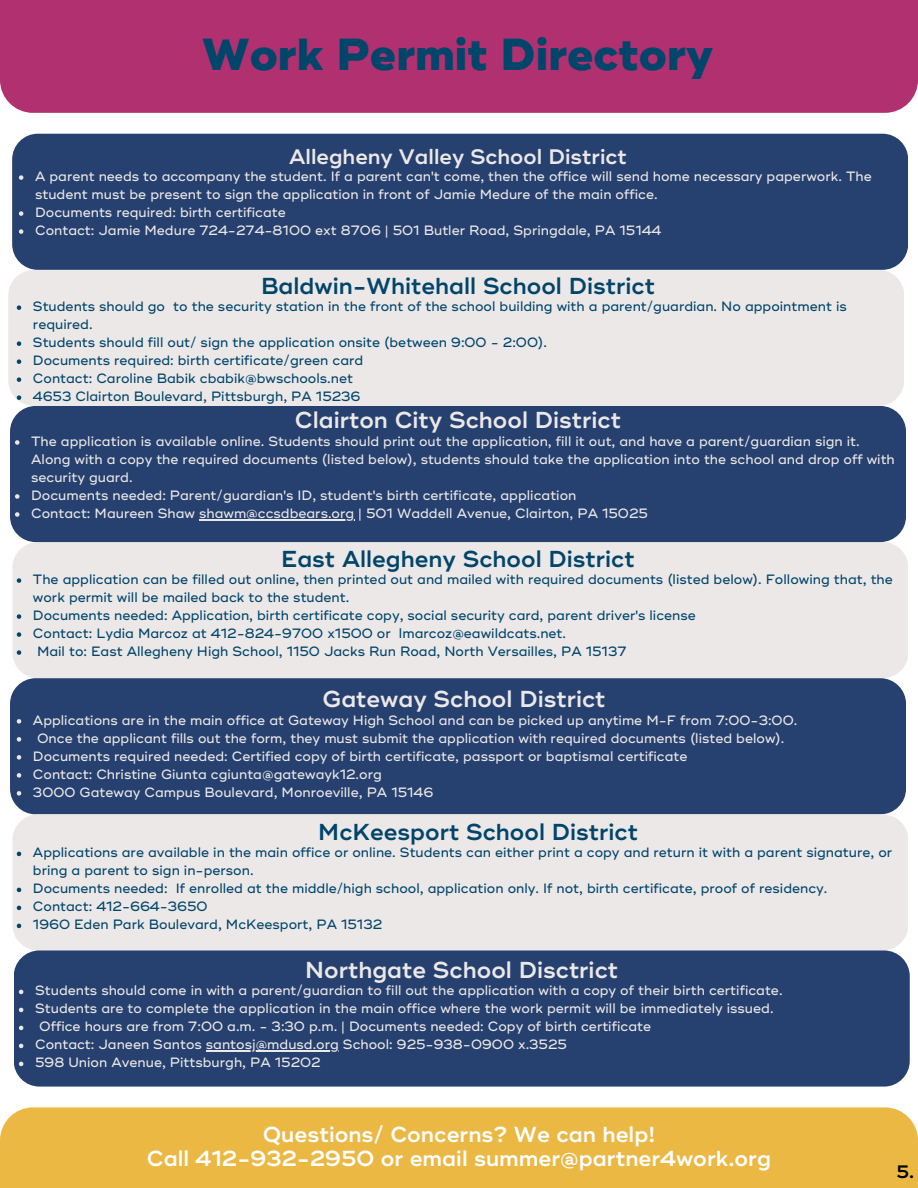
<style>
.page{position:relative;width:918px;height:1188px;background:#fff}
.page>*{position:absolute;margin:0;border:0;box-sizing:border-box;transform-origin:0 0}
.t1{font:800 44.85px "Ridley Grotesk";color:#00456a}
.t2{font:600 23.1px "Ridley Grotesk";color:#00456a}
.t3{font:600 23.1px "Ridley Grotesk";color:#ede8e8}
.t4{font:600 21.75px/23.7px "Ridley Grotesk";color:#fff;text-align:center}
.t5{font:600 21px "Ridley Grotesk";color:#ede8e8}
.t6{font:600 18px "Ridley Grotesk";color:#000}
.t7{font:500 13.5px/18px "Ridley Grotesk";color:#ede8e8}
.t8{font:500 13.5px/18px "Ridley Grotesk";color:#00456a}
</style>
<div class="page">
<div style="left:0;top:0;width:918px;height:113px;background:#b1306f"></div>
<div style="left:0;top:1107px;width:918px;height:81px;background:#ecb844"></div>
<div style="left:8px;top:270px;width:896px;height:136px;background:#ede8e8;border-radius:26px"></div>
<div style="left:12px;top:134px;width:896px;height:136px;background:#26416f;border-radius:26px"></div>
<svg style="left:19px;top:175px;width:4px;height:5px"></svg>
<svg style="left:19px;top:211px;width:4px;height:5px"></svg>
<svg style="left:19px;top:229px;width:4px;height:5px"></svg>
<svg style="left:17px;top:305px;width:4px;height:5px"></svg>
<svg style="left:17px;top:341px;width:4px;height:5px"></svg>
<svg style="left:17px;top:359px;width:4px;height:5px"></svg>
<svg style="left:17px;top:377px;width:4px;height:5px"></svg>
<svg style="left:17px;top:395px;width:4px;height:5px"></svg>
<div style="left:12px;top:542px;width:896px;height:136px;background:#ede8e8;border-radius:26px"></div>
<div style="left:10px;top:406px;width:896px;height:136px;background:#26416f;border-radius:26px"></div>
<svg style="left:15px;top:440px;width:4px;height:5px"></svg>
<svg style="left:15px;top:494px;width:4px;height:5px"></svg>
<svg style="left:15px;top:512px;width:4px;height:5px"></svg>
<hr style="left:199px;top:519px;width:155px;height:1px;background:#ede8e8">
<svg style="left:17px;top:578px;width:4px;height:5px"></svg>
<svg style="left:17px;top:614px;width:4px;height:5px"></svg>
<svg style="left:17px;top:632px;width:4px;height:5px"></svg>
<svg style="left:17px;top:650px;width:4px;height:5px"></svg>
<div style="left:10px;top:678px;width:896px;height:136px;background:#26416f;border-radius:26px"></div>
<svg style="left:17px;top:719px;width:4px;height:5px"></svg>
<svg style="left:17px;top:737px;width:4px;height:5px"></svg>
<svg style="left:17px;top:755px;width:4px;height:5px"></svg>
<svg style="left:17px;top:773px;width:4px;height:5px"></svg>
<svg style="left:17px;top:791px;width:4px;height:5px"></svg>
<div style="left:12px;top:814px;width:896px;height:136px;background:#ede8e8;border-radius:26px"></div>
<svg style="left:17px;top:852px;width:4px;height:4px"></svg>
<svg style="left:17px;top:888px;width:4px;height:4px"></svg>
<svg style="left:17px;top:906px;width:4px;height:4px"></svg>
<svg style="left:17px;top:924px;width:4px;height:4px"></svg>
<div style="left:14px;top:950px;width:896px;height:137px;background:#26416f;border-radius:26px"></div>
<svg style="left:19px;top:990px;width:4px;height:4px"></svg>
<svg style="left:19px;top:1008px;width:4px;height:4px"></svg>
<svg style="left:19px;top:1026px;width:4px;height:4px"></svg>
<svg style="left:19px;top:1044px;width:4px;height:4px"></svg>
<hr style="left:206px;top:1050px;width:133px;height:2px;background:#ede8e8">
<svg style="left:19px;top:1062px;width:4px;height:4px"></svg>
<h1 class="t1" style="left:202px;top:27px;width:512px">Work Permit Directory</h1>
<h3 class="t5" style="left:289px;top:144px;width:339px">Allegheny Valley School District</h3>
<p class="t7" style="left:35px;top:168px;width:838px">A parent needs to accompany the student. If a parent can't come, then the office will send home necessary paperwork. The student must be present to sign the application in front of Jamie Medure of the main office.</p>
<p class="t7" style="left:35px;top:204px;width:252px">Documents required: birth certificate</p>
<h2 class="t7" style="left:35px;top:222px;width:628px">Contact: Jamie Medure 724-274-8100 ext 8706 | 501 Butler Road, Springdale, PA 15144</h2>
<p class="t2" style="left:261px;top:272px;width:395px">Baldwin-Whitehall School District</p>
<p class="t8" style="left:33px;top:298px;width:815px">Students should go to the security station in the front of the school building with a parent/guardian. No appointment is required.</p>
<p class="t8" style="left:33px;top:334px;width:515px">Students should fill out/ sign the application onsite (between 9:00 - 2:00).</p>
<p class="t8" style="left:33px;top:352px;width:332px">Documents required: birth certificate/green card</p>
<p class="t8" style="left:33px;top:370px;width:322px">Contact: Caroline Babik cbabik@bwschools.net</p>
<h2 class="t8" style="left:33px;top:388px;width:329px">4653 Clairton Boulevard, Pittsburgh, PA 15236</h2>
<p class="t3" style="left:295px;top:407px;width:328px">Clairton City School District</p>
<p class="t7" style="left:31px;top:433px;width:865px">The application is available online. Students should print out the application, fill it out, and have a parent/guardian sign it.<br>Along with a copy the required documents (listed below), students should take the application into the school and drop off with security guard.</p>
<p class="t7" style="left:31px;top:487px;width:547px">Documents needed: Parent/guardian's ID, student's birth certificate, application</p>
<h2 class="t7" style="left:31px;top:505px;width:618px">Contact: Maureen Shaw shawm@ccsdbears.org | 501 Waddell Avenue, Clairton, PA 15025</h2>
<p class="t2" style="left:281px;top:545px;width:355px">East Allegheny School District</p>
<p class="t8" style="left:33px;top:571px;width:861px">The application can be filled out online, then printed out and mailed with required documents (listed below). Following that, the work permit will be mailed back to the student.</p>
<p class="t8" style="left:33px;top:607px;width:664px">Documents needed: Application, birth certificate copy, social security card, parent driver's license</p>
<h2 class="t8" style="left:33px;top:625px;width:535px">Contact: Lydia Marcoz at 412-824-9700 x1500 or lmarcoz@eawildcats.net.</h2>
<p class="t8" style="left:37px;top:643px;width:591px">Mail to: East Allegheny High School, 1150 Jacks Run Road, North Versailles, PA 15137</p>
<p class="t3" style="left:323px;top:686px;width:284px">Gateway School District</p>
<p class="t7" style="left:33px;top:711px;width:766px">Applications are in the main office at Gateway High School and can be picked up anytime M-F from 7:00-3:00.</p>
<p class="t7" style="left:37px;top:729px;width:749px">Once the applicant fills out the form, they must submit the application with required documents (listed below).</p>
<p class="t7" style="left:33px;top:747px;width:656px">Documents required needed: Certified copy of birth certificate, passport or baptismal certificate</p>
<p class="t7" style="left:33px;top:765px;width:350px">Contact: Christine Giunta cgiunta@gatewayk12.org</p>
<h2 class="t7" style="left:33px;top:783px;width:402px">3000 Gateway Campus Boulevard, Monroeville, PA 15146</h2>
<p class="t2" style="left:318px;top:818px;width:321px">McKeesport School District</p>
<p class="t8" style="left:33px;top:844px;width:861px">Applications are available in the main office or online. Students can either print a copy and return it with a parent signature, or bring a parent to sign in-person.</p>
<p class="t8" style="left:33px;top:880px;width:796px">Documents needed: If enrolled at the middle/high school, application only. If not, birth certificate, proof of residency.</p>
<p class="t8" style="left:33px;top:898px;width:176px">Contact: 412-664-3650</p>
<h2 class="t8" style="left:33px;top:916px;width:351px">1960 Eden Park Boulevard, McKeesport, PA 15132</h2>
<p class="t3" style="left:305px;top:956px;width:314px">Northgate School Disctrict</p>
<p class="t7" style="left:35px;top:982px;width:749px">Students should come in with a parent/guardian to fill out the application with a copy of their birth certificate.</p>
<p class="t7" style="left:35px;top:1000px;width:740px">Students are to complete the application in the main office where the work permit will be immediately issued.</p>
<p class="t7" style="left:39px;top:1018px;width:613px">Office hours are from 7:00 a.m. - 3:30 p.m. | Documents needed: Copy of birth certificate</p>
<h2 class="t7" style="left:35px;top:1036px;width:533px">Contact: Janeen Santos santosj@mdusd.org School: 925-938-0900 x.3525</h2>
<h3 class="t7" style="left:35px;top:1054px;width:287px">598 Union Avenue, Pittsburgh, PA 15202</h3>
<h2 class="t4" style="left:147px;top:1124px;width:626px">Questions/ Concerns? We can help!<br>Call 412-932-2950 or email summer@partner4work.org</h2>
<p class="t6" style="left:897px;top:1161px;width:19px">5.</p>
</div>
